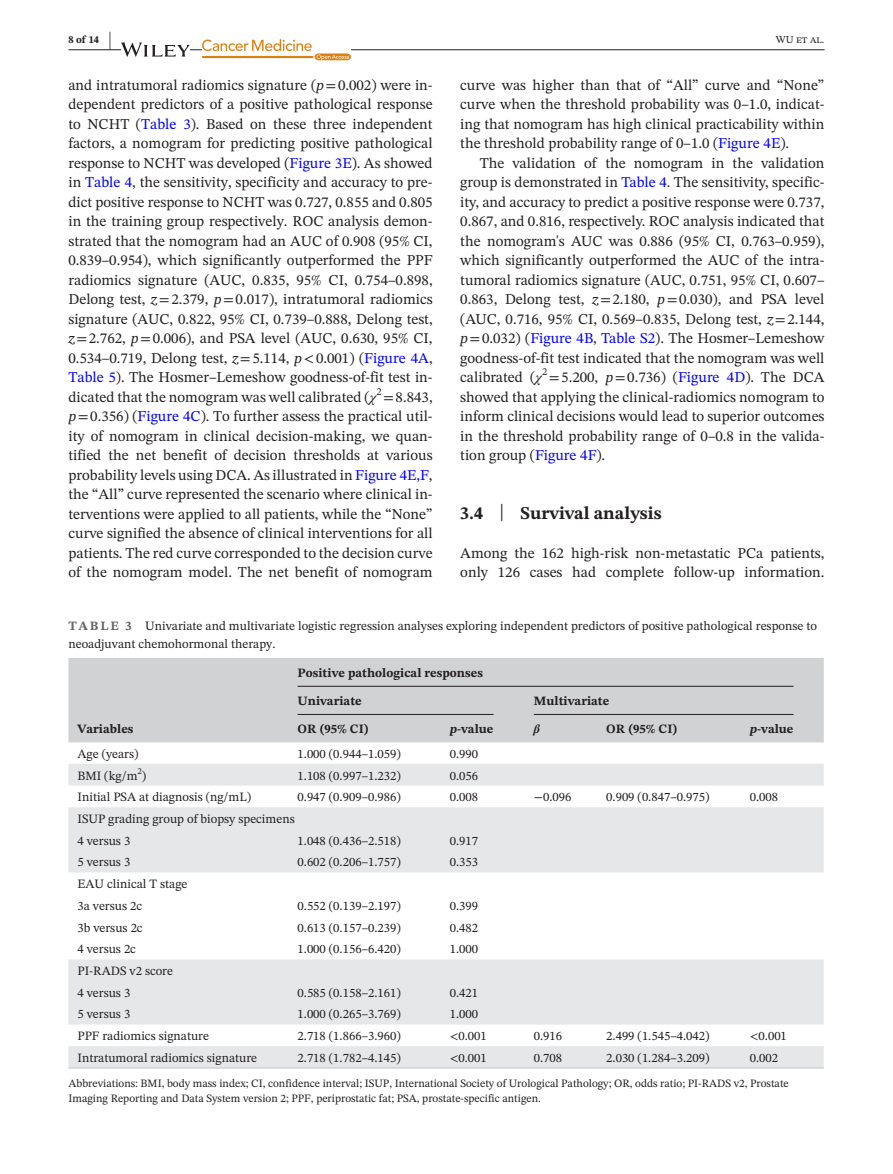
<style>
.page{position:relative;width:893px;height:1174px;background:#fff}
.page>*{position:absolute;margin:0;border:0;box-sizing:border-box;transform-origin:0 0}
.t1{font:700 18px "STIX Two Text";color:#231f20}
.t2{font:15px/19.5px "STIX Two Text";color:#231f20;text-align:justify}
.t3{font:12.75px/21.8px "STIX Two Text";color:#231f20}
.t4{font:700 12.75px "STIX Two Text";color:#231f20}
.t5{font:italic 700 12.75px "STIX";color:#231f20}
.t6{font:11.25px/15.8px "STIX Two Text";color:#231f20}
.t7{font:10.5px "STIX Two Text";color:#231f20}
.t8{font:700 10.5px "STIX Two Text";color:#231f20}
.t9{font:8.85px "STIX Two Text";color:#231f20}
.s1{font-size:21px}
.s2{font-style:italic}
.s3{font-family:"STIX"}
.s4{color:#00f}
.s5{font-family:"STIX";font-style:italic}
.s6{font-weight:400;font-size:23.7px}
.s7{font-weight:700;color:#636366}
.s8{font-size:12.75px}
</style>
<div class="page">
<hr style="left:68px;top:49px;width:756px;height:1px;background:#231f20">
<svg style="left:121px;top:43px;width:69px;height:14px"></svg>
<svg style="left:202px;top:39px;width:149px;height:21px"></svg>
<div style="left:68px;top:658px;width:756px;height:84px;background:#d1d2d4"></div>
<svg style="left:68px;top:764px;width:756px;height:303px;fill:#e6e7e9"></svg>
<hr style="left:68px;top:1067px;width:221px;height:1px;background:#d1d2d4">
<hr style="left:289px;top:1067px;width:152px;height:1px;background:#d1d2d4">
<hr style="left:441px;top:1067px;width:84px;height:1px;background:#d1d2d4">
<hr style="left:525px;top:1067px;width:72px;height:1px;background:#d1d2d4">
<hr style="left:597px;top:1067px;width:144px;height:1px;background:#d1d2d4">
<hr style="left:741px;top:1067px;width:83px;height:1px;background:#d1d2d4">
<hr style="left:298px;top:686px;width:495px;height:1px;background:#231f20">
<hr style="left:298px;top:714px;width:195px;height:1px;background:#231f20">
<hr style="left:534px;top:714px;width:259px;height:1px;background:#231f20">
<p class="t8" style="left:68px;top:32px;width:44px">8 of 14 <span class="s1">|</span></p>
<p class="t7" style="left:776px;top:32px;width:50px">WU et al.</p>
<p class="t2" style="left:68px;top:75px;width:366px">and intratumoral radiomics signature (<span class="s2">p</span><span class="s3">=</span>0.002) were in&shy;dependent predictors of a positive pathological response to NCHT (<span class="s4">Table 3</span>). Based on these three independent factors, a nomogram for predicting positive pathological response to NCHT was developed (<span class="s4">Figure 3E</span>). As showed in <span class="s4">Table 4</span>, the sensitivity, specificity and accuracy to pre&shy;dict positive response to NCHT was 0.727, 0.855 and 0.805 in the training group respectively. ROC analysis demon&shy;strated that the nomogram had an AUC of 0.908 (95% CI, 0.839–0.954), which significantly outperformed the PPF radiomics signature (AUC, 0.835, 95% CI, 0.754–0.898, Delong test, <span class="s2">z</span><span class="s3">=</span>2.379, <span class="s2">p</span><span class="s3">=</span>0.017), intratumoral radiomics signature (AUC, 0.822, 95% CI, 0.739–0.888, Delong test, <span class="s2">z</span><span class="s3">=</span>2.762, <span class="s2">p</span><span class="s3">=</span>0.006), and PSA level (AUC, 0.630, 95% CI, 0.534–0.719, Delong test, <span class="s2">z</span><span class="s3">=</span>5.114, <span class="s2">p</span><span class="s3">&lt;</span>0.001) (<span class="s4">Figure 4A</span>, <span class="s4">Table 5</span>). The Hosmer–Lemeshow goodness-of-fit test in&shy;dicated that the nomogram was well calibrated (<span class="s5">χ</span></p>
<p class="t2" style="left:460px;top:75px;width:366px">curve was higher than that of “All” curve and “None” curve when the threshold probability was 0–1.0, indicat&shy;ing that nomogram has high clinical practicability within the threshold probability range of 0–1.0 (<span class="s4">Figure 4E</span>).</p>
<p class="t2" style="left:460px;top:153px;width:366px;text-indent:20px">The validation of the nomogram in the validation group is demonstrated in <span class="s4">Table 4</span>. The sensitivity, specific&shy;ity, and accuracy to predict a positive response were 0.737, 0.867, and 0.816, respectively. ROC analysis indicated that the nomogram's AUC was 0.886 (95% CI, 0.763–0.959), which significantly outperformed the AUC of the intra&shy;tumoral radiomics signature (AUC, 0.751, 95% CI, 0.607– 0.863, Delong test, <span class="s2">z</span><span class="s3">=</span>2.180, <span class="s2">p</span><span class="s3">=</span>0.030), and PSA level (AUC, 0.716, 95% CI, 0.569–0.835, Delong test, <span class="s2">z</span><span class="s3">=</span>2.144, <span class="s2">p</span><span class="s3">=</span>0.032) (<span class="s4">Figure 4B</span>, <span class="s4">Table S2</span>). The Hosmer–Lemeshow goodness-of-fit test indicated that the nomogram was well calibrated (<span class="s5">χ</span></p>
<p class="t7" style="left:542px;top:364px;width:7px">2</p>
<p class="t2" style="left:460px;top:367px;width:366px;text-indent:89px"><span class="s3">=</span>5.200, <span class="s2">p</span><span class="s3">=</span>0.736) (<span class="s4">Figure 4D</span>). The DCA showed that applying the clinical-radiomics nomogram to inform clinical decisions would lead to superior outcomes in the threshold probability range of 0–0.8 in the valida&shy;tion group (<span class="s4">Figure 4F</span>).</p>
<p class="t7" style="left:376px;top:384px;width:7px">2</p>
<p class="t2" style="left:68px;top:387px;width:366px;text-indent:315px"><span class="s3">=</span>8.843, <span class="s2">p</span><span class="s3">=</span>0.356) (<span class="s4">Figure 4C</span>). To further assess the practical util&shy;ity of nomogram in clinical decision-making, we quan&shy;tified the net benefit of decision thresholds at various probability levels using DCA. As illustrated in <span class="s4">Figure 4E,F</span>, the “All” curve represented the scenario where clinical in&shy;terventions were applied to all patients, while the “None” curve signified the absence of clinical interventions for all patients. The red curve corresponded to the decision curve of the nomogram model. The net benefit of nomogram</p>
<p class="t1" style="left:460px;top:500px;width:203px">3.4 <span class="s6">|</span> Survival analysis</p>
<p class="t2" style="left:460px;top:543px;width:366px">Among the 162 high-risk non-metastatic PCa patients, only 126 cases had complete follow-up information.</p>
<p class="t3" style="left:68px;top:617px;width:750px;line-height:18px"><span class="s7">TABLE 3</span> Univariate and multivariate logistic regression analyses exploring independent predictors of positive pathological response to neoadjuvant chemohormonal therapy.</p>
<p class="t4" style="left:77px;top:720px;width:58px">Variables</p>
<p class="t4" style="left:298px;top:663px;width:187px">Positive pathological responses</p>
<p class="t4" style="left:298px;top:691px;width:66px">Univariate</p>
<p class="t4" style="left:534px;top:691px;width:77px">Multivariate</p>
<p class="t4" style="left:298px;top:720px;width:73px">OR (95% CI)</p>
<p class="t4" style="left:450px;top:720px;width:45px"><span class="s2">p</span>-value</p>
<p class="t5" style="left:534px;top:720px;width:8px">β</p>
<p class="t4" style="left:606px;top:720px;width:73px">OR (95% CI)</p>
<p class="t4" style="left:750px;top:720px;width:45px"><span class="s2">p</span>-value</p>
<p class="t3" style="left:77px;top:742px;width:63px">Age (years)</p>
<p class="t3" style="left:298px;top:742px;width:105px">1.000 (0.944–1.059)</p>
<p class="t3" style="left:450px;top:742px;width:30px">0.990</p>
<p class="t3" style="left:77px;top:764px;width:62px">BMI (kg/m</p>
<p class="t9" style="left:138px;top:764px;width:10px">2<span class="s8">)</span></p>
<p class="t3" style="left:298px;top:764px;width:105px">1.108 (0.997–1.232)</p>
<p class="t3" style="left:450px;top:764px;width:30px">0.056</p>
<p class="t3" style="left:77px;top:786px;width:175px">Initial PSA at diagnosis (ng/mL)</p>
<p class="t3" style="left:298px;top:786px;width:105px">0.947 (0.909–0.986)</p>
<p class="t3" style="left:450px;top:786px;width:30px">0.008</p>
<p class="t3" style="left:534px;top:786px;width:39px">−0.096</p>
<p class="t3" style="left:606px;top:786px;width:105px">0.909 (0.847–0.975)</p>
<p class="t3" style="left:750px;top:786px;width:30px">0.008</p>
<p class="t3" style="left:77px;top:808px;width:219px">ISUP grading group of biopsy specimens<br>4 versus 3</p>
<p class="t3" style="left:298px;top:829px;width:105px">1.048 (0.436–2.518)</p>
<p class="t3" style="left:450px;top:829px;width:30px">0.917</p>
<p class="t3" style="left:77px;top:851px;width:54px">5 versus 3</p>
<p class="t3" style="left:298px;top:851px;width:105px">0.602 (0.206–1.757)</p>
<p class="t3" style="left:450px;top:851px;width:30px">0.353</p>
<p class="t3" style="left:77px;top:873px;width:111px">EAU clinical T stage<br>3a versus 2c</p>
<p class="t3" style="left:298px;top:894px;width:105px">0.552 (0.139–2.197)</p>
<p class="t3" style="left:450px;top:894px;width:30px">0.399</p>
<p class="t3" style="left:77px;top:916px;width:67px">3b versus 2c</p>
<p class="t3" style="left:298px;top:916px;width:105px">0.613 (0.157–0.239)</p>
<p class="t3" style="left:450px;top:916px;width:30px">0.482</p>
<p class="t3" style="left:77px;top:938px;width:60px">4 versus 2c</p>
<p class="t3" style="left:298px;top:938px;width:105px">1.000 (0.156–6.420)</p>
<p class="t3" style="left:450px;top:938px;width:30px">1.000</p>
<p class="t3" style="left:77px;top:959px;width:97px">PI-RADS v2 score<br>4 versus 3</p>
<p class="t3" style="left:298px;top:981px;width:105px">0.585 (0.158–2.161)</p>
<p class="t3" style="left:450px;top:981px;width:30px">0.421</p>
<p class="t3" style="left:77px;top:1003px;width:54px">5 versus 3</p>
<p class="t3" style="left:298px;top:1003px;width:105px">1.000 (0.265–3.769)</p>
<p class="t3" style="left:450px;top:1003px;width:30px">1.000</p>
<p class="t3" style="left:77px;top:1025px;width:133px">PPF radiomics signature</p>
<p class="t3" style="left:298px;top:1025px;width:105px">2.718 (1.866–3.960)</p>
<p class="t3" style="left:450px;top:1025px;width:39px"><span class="s3">&lt;</span>0.001</p>
<p class="t3" style="left:534px;top:1025px;width:30px">0.916</p>
<p class="t3" style="left:606px;top:1025px;width:105px">2.499 (1.545–4.042)</p>
<p class="t3" style="left:750px;top:1025px;width:39px"><span class="s3">&lt;</span>0.001</p>
<p class="t3" style="left:77px;top:1046px;width:181px">Intratumoral radiomics signature</p>
<p class="t3" style="left:298px;top:1046px;width:105px">2.718 (1.782–4.145)</p>
<p class="t3" style="left:450px;top:1046px;width:39px"><span class="s3">&lt;</span>0.001</p>
<p class="t3" style="left:534px;top:1046px;width:30px">0.708</p>
<p class="t3" style="left:606px;top:1046px;width:105px">2.030 (1.284–3.209)</p>
<p class="t3" style="left:750px;top:1046px;width:30px">0.002</p>
<p class="t6" style="left:68px;top:1075px;width:722px">Abbreviations: BMI, body mass index; CI, confidence interval; ISUP, International Society of Urological Pathology; OR, odds ratio; PI-RADS v2, Prostate<br>Imaging Reporting and Data System version 2; PPF, periprostatic fat; PSA, prostate-specific antigen.</p>
</div>
